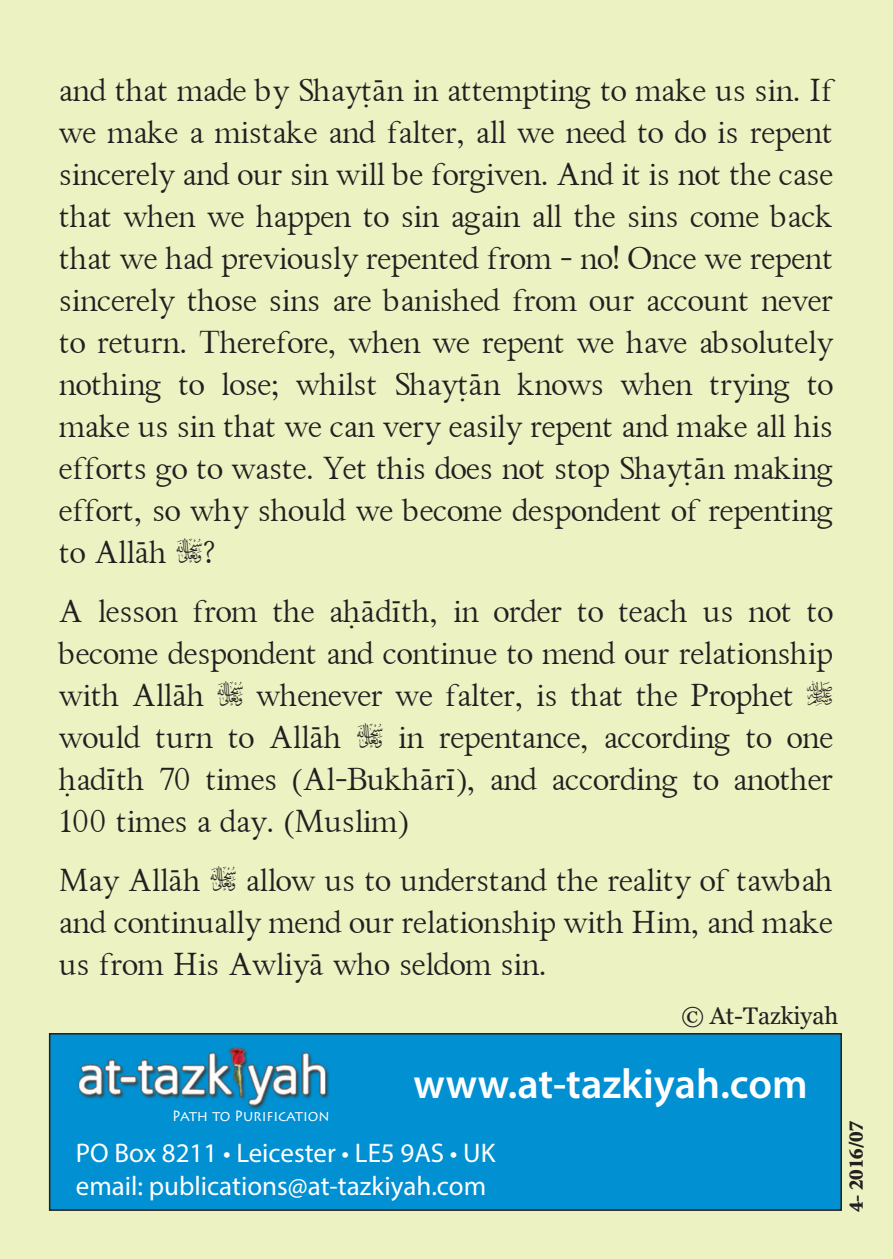
<style>
.page{position:relative;width:893px;height:1259px;background:#edf2c3}
.page>*{position:absolute;margin:0;border:0;box-sizing:border-box;transform-origin:0 0}
.t1{font:600 42px "Myriad Pro";color:#fff}
.t2{font:31.5px/42px "Thryomanes";color:#231f20;text-align:justify}
.t3{font:27px/32.4px "Myriad Pro";color:#fff}
.t4{font:24px "Georgia";color:#231f20}
.t5{font:900 21px "Minion Std";color:#231f20}
.t6{font:15px "Lithos Pro";color:#fff;scale:.92 1}
.s1{font-family:"Salutations"}
</style>
<div class="page">
<div style="left:50px;top:1033px;width:791px;height:177px;background:#0190d2"></div>
<div style="left:49px;top:1033px;width:793px;height:177px;border:2px solid #231f20"></div>
<img style="left:78px;top:1047px;width:251px;height:62px">
<p class="t2" style="left:60px;top:68px;width:775px">and that made by Shayṭān in attempting to make us sin. If we make a mistake and falter, all we need to do is repent sincerely and our sin will be forgiven. And it is not the case that when we happen to sin again all the sins come back that we had previously repented from - no! Once we repent sincerely those sins are banished from our account never to return. Therefore, when we repent we have absolutely nothing to lose; whilst Shayṭān knows when trying to make us sin that we can very easily repent and make all his efforts go to waste. Yet this does not stop Shayṭān making effort, so why should we become despondent of repenting to Allāh <span class="s1">S</span>?</p>
<p class="t2" style="left:60px;top:589px;width:775px">A lesson from the aḥādīth, in order to teach us not to become despondent and continue to mend our relationship with Allāh <span class="s1">S</span> whenever we falter, is that the Prophet <span class="s1">s </span>would turn to Allāh <span class="s1">S</span> in repentance, according to one ḥadīth 70 times (Al-Bukhārī), and according to another 100 times a day. (Muslim)</p>
<p class="t2" style="left:60px;top:859px;width:775px">May Allāh <span class="s1">S</span> allow us to understand the reality of tawbah and continually mend our relationship with Him, and make us from His Awliyā who seldom sin.</p>
<p class="t4" style="left:681px;top:1001px;width:159px">© At-Tazkiyah</p>
<p class="t6" style="left:172px;top:1107px;width:172px">Path to Purification</p>
<h1 class="t1" style="left:414px;top:1057px;width:396px">www.at-tazkiyah.com</h1>
<p class="t3" style="left:76px;top:1136px;width:421px">PO Box 8211 • Leicester • LE5 9AS • UK email: publications@at-tazkiyah.com</p>
<p class="t5" style="left:845px;top:1212px;width:93px;rotate:-90deg">4- 2016/07</p>
</div>
